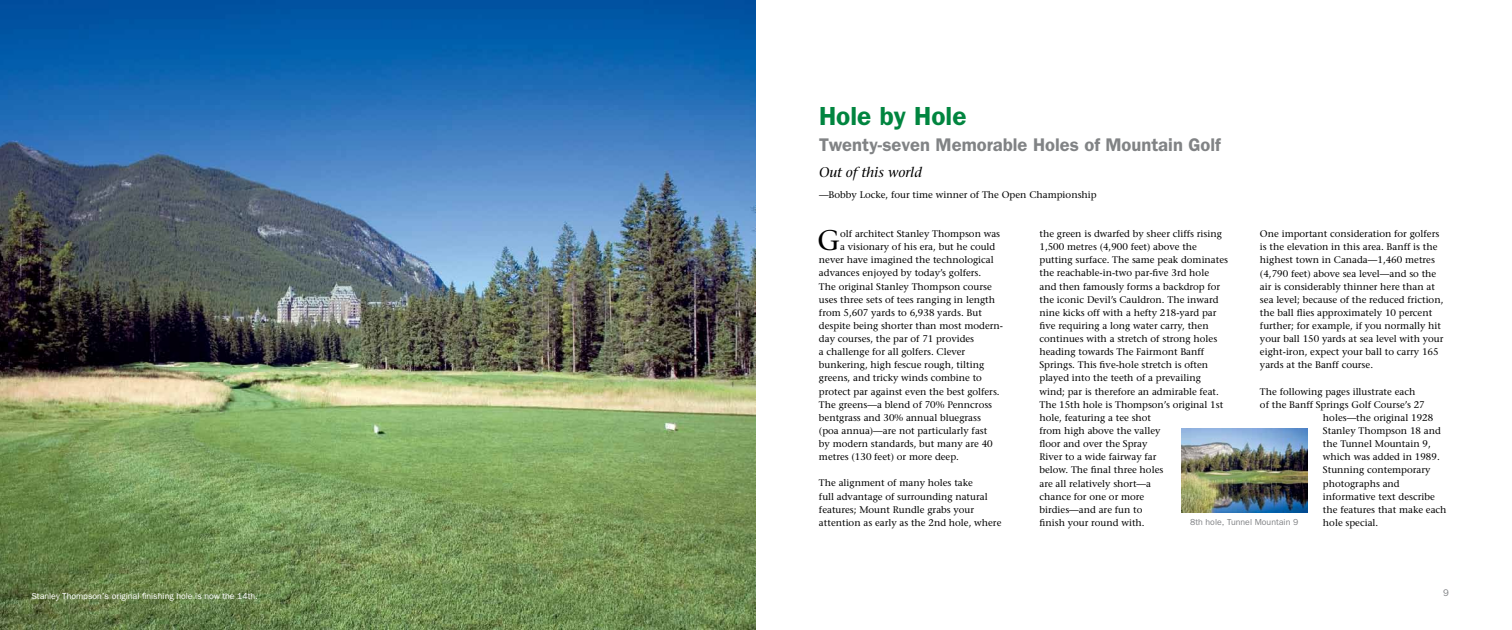
<style>
.page{position:relative;width:1512px;height:630px;background:#fff}
.page>*{position:absolute;margin:0;border:0;box-sizing:border-box;transform-origin:0 0}
.t1{font:28.35px "Stone Serif";color:#000}
.t2{font:600 26.25px "Franklin Gothic";color:#00853f}
.t3{font:600 18.38px "Franklin Gothic";color:#818385}
.t4{font:italic 14px "Stone Serif";color:#000}
.t5{font:9.62px/13.1px "Stone Serif";color:#000}
.t6{font:9.62px "Franklin Gothic";color:#808285}
.t7{font:8.75px "Franklin Gothic";color:#fff}
.t8{font:8.75px "Franklin Gothic";color:#808285}
</style>
<div class="page">
<img style="left:0;top:0;width:756px;height:630px">
<img style="left:1181px;top:429px;width:126px;height:84px">
<p class="t7" style="left:32px;top:591px;width:228px">Stanley Thompson’s original finishing hole is now the 14th.</p>
<h2 class="t2" style="left:819px;top:101px;width:149px">Hole by Hole</h2>
<h3 class="t3" style="left:819px;top:134px;width:403px">Twenty-seven Memorable Holes of Mountain Golf</h3>
<h3 class="t4" style="left:819px;top:164px;width:104px">Out of this world</h3>
<p class="t5" style="left:819px;top:188px;width:279px">—Bobby Locke, four time winner of The Open Championship</p>
<h1 class="t1" style="left:818px;top:223px;width:24px">G</h1>
<p class="t5" style="left:840px;top:227px;width:162px">olf architect Stanley Thompson was</p>
<p class="t5" style="left:1039px;top:227px;width:190px">the green is dwarfed by sheer cliffs rising 1,500 metres (4,900 feet) above the putting surface. The same peak dominates the reachable-in-two par-five 3rd hole and then famously forms a backdrop for the iconic Devil’s Cauldron. The inward nine kicks off with a hefty 218-yard par five requiring a long water carry, then continues with a stretch of strong holes heading towards The Fairmont Banff Springs. This five-hole stretch is often played into the teeth of a prevailing wind; par is therefore an admirable feat.<br>The 15th hole is Thompson’s original 1st hole, featuring a tee shot<br>from high above the valley<br>floor and over the Spray<br>River to a wide fairway far<br>below. The final three holes<br>are all relatively short—a<br>chance for one or more<br>birdies—and are fun to<br>finish your round with.</p>
<p class="t5" style="left:1260px;top:227px;width:185px">One important consideration for golfers is the elevation in this area. Banff is the highest town in Canada—1,460 metres (4,790 feet) above sea level—and so the air is considerably thinner here than at sea level; because of the reduced friction, the ball flies approximately 10 percent further; for example, if you normally hit your ball 150 yards at sea level with your eight-iron, expect your ball to carry 165 yards at the Banff course.</p>
<p class="t5" style="left:840px;top:240px;width:157px">a visionary of his era, but he could</p>
<p class="t5" style="left:819px;top:253px;width:176px">never have imagined the technological</p>
<p class="t5" style="left:819px;top:266px;width:164px">advances enjoyed by today’s golfers.</p>
<p class="t5" style="left:819px;top:280px;width:174px">The original Stanley Thompson course</p>
<p class="t5" style="left:819px;top:293px;width:178px">uses three sets of tees ranging in length</p>
<p class="t5" style="left:819px;top:306px;width:164px">from 5,607 yards to 6,938 yards. But</p>
<p class="t5" style="left:819px;top:319px;width:186px">despite being shorter than most modern-</p>
<p class="t5" style="left:819px;top:332px;width:157px">day courses, the par of 71 provides</p>
<p class="t5" style="left:819px;top:345px;width:148px">a challenge for all golfers. Clever</p>
<p class="t5" style="left:819px;top:358px;width:167px">bunkering, high fescue rough, tilting</p>
<p class="t5" style="left:819px;top:371px;width:165px">greens, and tricky winds combine to</p>
<p class="t5" style="left:819px;top:385px;width:182px">protect par against even the best golfers.</p>
<p class="t5" style="left:819px;top:398px;width:175px">The greens—a blend of 70% Penncross</p>
<p class="t5" style="left:819px;top:411px;width:164px">bentgrass and 30% annual bluegrass</p>
<p class="t5" style="left:819px;top:424px;width:170px">(poa annua)—are not particularly fast</p>
<p class="t5" style="left:819px;top:437px;width:175px">by modern standards, but many are 40</p>
<p class="t5" style="left:819px;top:450px;width:142px">metres (130 feet) or more deep.</p>
<p class="t5" style="left:819px;top:476px;width:184px">The alignment of many holes take<br>full advantage of surrounding natural features; Mount Rundle grabs your attention as early as the 2nd hole, where</p>
<p class="t5" style="left:1260px;top:385px;width:157px">The following pages illustrate each</p>
<p class="t5" style="left:1260px;top:398px;width:166px">of the Banff Springs Golf Course’s 27</p>
<p class="t5" style="left:1323px;top:411px;width:112px">holes—the original 1928</p>
<p class="t5" style="left:1323px;top:424px;width:119px">Stanley Thompson 18 and</p>
<p class="t5" style="left:1323px;top:437px;width:109px">the Tunnel Mountain 9,</p>
<p class="t5" style="left:1323px;top:450px;width:118px">which was added in 1989.</p>
<p class="t5" style="left:1323px;top:463px;width:109px">Stunning contemporary</p>
<p class="t5" style="left:1323px;top:477px;width:78px">photographs and</p>
<p class="t5" style="left:1323px;top:490px;width:113px">informative text describe</p>
<p class="t5" style="left:1323px;top:503px;width:125px">the features that make each</p>
<p class="t8" style="left:1190px;top:517px;width:110px">8th hole, Tunnel Mountain 9</p>
<p class="t5" style="left:1323px;top:516px;width:57px">hole special.</p>
<p class="t6" style="left:1443px;top:587px;width:7px">9</p>
</div>
